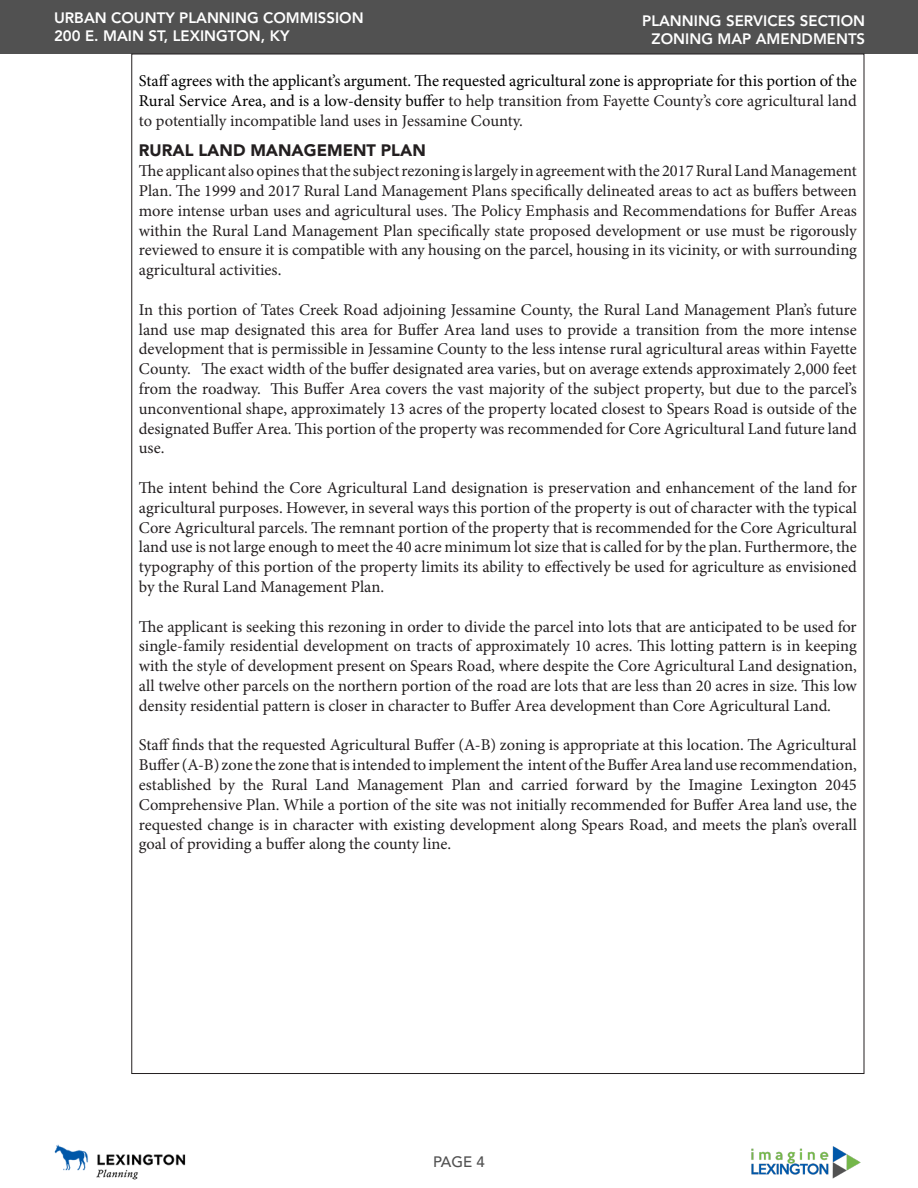
<style>
.page{position:relative;width:918px;height:1188px;background:#fff}
.page>*{position:absolute;margin:0;border:0;box-sizing:border-box;transform-origin:0 0}
.Body_Text{font:16.5px/19.8px "Minion Pro";color:#231f20;text-align:justify}
.Body_Text-2{font:16.5px/19.8px "Minion Pro";color:#000;text-align:justify}
.Body_Text-3{font:900 16.5px "Avenir LT Std";color:#231f20}
.t1{font:800 15px/18px "Avenir LT Std";color:#fff}
.t2{font:500 15px "Avenir LT Std";color:#515151}
.s1{color:#231f20}
</style>
<div class="page">
<div style="left:0;top:0;width:918px;height:54px;background:#515151"></div>
<img style="left:54px;top:1144px;width:132px;height:36px">
<img style="left:751px;top:1146px;width:110px;height:33px">
<p class="t1" style="left:54px;top:9px;width:311px">URBAN COUNTY PLANNING COMMISSION<br>200 E. MAIN ST, LEXINGTON, KY</p>
<p class="t1" style="left:642px;top:12px;width:225px;text-align:right">PLANNING SERVICES SECTION<br>ZONING MAP AMENDMENTS</p>
<p class="Body_Text-2" style="left:139px;top:71px;width:720px">Staff agrees with the applicant’s argument. The requested agricultural zone is appropriate for this portion of the Rural Service Area, and is a low-density buffer <span class="s1">to help transition from Fayette County’s core agricultural land to potentially incompatible land uses in Jessamine County.</span></p>
<p class="Body_Text-3" style="left:139px;top:141px;width:288px">RURAL LAND MANAGEMENT PLAN</p>
<p class="Body_Text" style="left:139px;top:161px;width:720px">The applicant also opines that the subject rezoning is largely in agreement with the 2017 Rural Land Management Plan. The 1999 and 2017 Rural Land Management Plans specifically delineated areas to act as buffers between more intense urban uses and agricultural uses. The Policy Emphasis and Recommendations for Buffer Areas within the Rural Land Management Plan specifically state proposed development or use must be rigorously reviewed to ensure it is compatible with any housing on the parcel, housing in its vicinity, or with surrounding agricultural activities.</p>
<p class="Body_Text" style="left:139px;top:300px;width:720px">In this portion of Tates Creek Road adjoining Jessamine County, the Rural Land Management Plan’s future land use map designated this area for Buffer Area land uses to provide a transition from the more intense development that is permissible in Jessamine County to the less intense rural agricultural areas within Fayette County. The exact width of the buffer designated area varies, but on average extends approximately 2,000 feet from the roadway. This Buffer Area covers the vast majority of the subject property, but due to the parcel’s unconventional shape, approximately 13 acres of the property located closest to Spears Road is outside of the designated Buffer Area. This portion of the property was recommended for Core Agricultural Land future land use.</p>
<p class="Body_Text" style="left:139px;top:478px;width:720px">The intent behind the Core Agricultural Land designation is preservation and enhancement of the land for agricultural purposes. However, in several ways this portion of the property is out of character with the typical Core Agricultural parcels. The remnant portion of the property that is recommended for the Core Agricultural land use is not large enough to meet the 40 acre minimum lot size that is called for by the plan. Furthermore, the typography of this portion of the property limits its ability to effectively be used for agriculture as envisioned by the Rural Land Management Plan.</p>
<p class="Body_Text" style="left:139px;top:616px;width:720px">The applicant is seeking this rezoning in order to divide the parcel into lots that are anticipated to be used for single-family residential development on tracts of approximately 10 acres. This lotting pattern is in keeping with the style of development present on Spears Road, where despite the Core Agricultural Land designation, all twelve other parcels on the northern portion of the road are lots that are less than 20 acres in size. This low density residential pattern is closer in character to Buffer Area development than Core Agricultural Land.</p>
<p class="Body_Text" style="left:139px;top:735px;width:720px">Staff finds that the requested Agricultural Buffer (A-B) zoning is appropriate at this location. The Agricultural Buffer (A-B) zone the zone that is intended to implement the intent of the Buffer Area land use recommendation, established by the Rural Land Management Plan and carried forward by the Imagine Lexington 2045<br>Comprehensive Plan. While a portion of the site was not initially recommended for Buffer Area land use, the requested change is in character with existing development along Spears Road, and meets the plan’s overall goal of providing a buffer along the county line.</p>
<p class="t2" style="left:433px;top:1154px;width:53px">PAGE 4</p>
</div>
